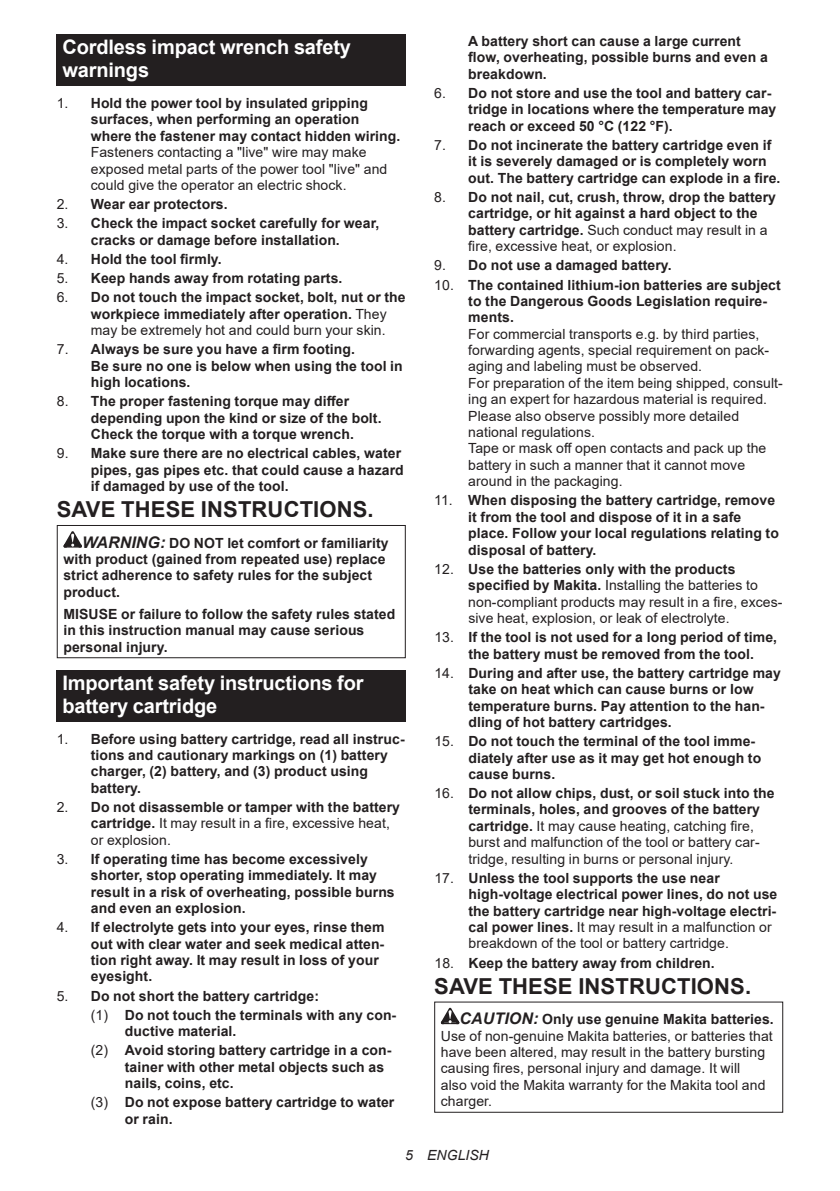
<style>
.page{position:relative;width:840px;height:1191px;background:#fff}
.page>*{position:absolute;margin:0;border:0;box-sizing:border-box;transform-origin:0 0}
.t1{font:700 22px "Arial";letter-spacing:.005em;color:#231f20}
.t2{font:700 20px/23.4px "Arial";letter-spacing:-.01em;color:#fff}
.t3{font:700 14px/16.4px "Arial";letter-spacing:.005em;color:#231f20}
.t4{font:14px/16.4px "Arial";letter-spacing:.005em;color:#231f20}
.t5{font:italic 14px "Arial";letter-spacing:.005em;color:#231f20}
.s1{font-weight:400}
.s2{font-style:italic;font-size:16px}
.s3{font-weight:700}
.s4{font-weight:700;font-style:italic;font-size:16px}
</style>
<div class="page">
<div style="left:57px;top:34px;width:348px;height:52px;background:#231f20"></div>
<svg style="left:63px;top:531px;width:19px;height:16px"></svg>
<div style="left:57px;top:525px;width:348px;height:133px;border:1px solid #231f20"></div>
<div style="left:57px;top:669px;width:348px;height:52px;background:#231f20"></div>
<svg style="left:440px;top:1007px;width:19px;height:17px"></svg>
<h2 class="t2" style="left:62px;top:36px;width:290px">Cordless impact wrench safety warnings</h2>
<p class="t3" style="left:91px;top:95px;width:311px;text-indent:-34px"><span class="s1">1.</span> Hold the power tool by insulated gripping surfaces, when performing an operation where the fastener may contact hidden wiring.</p>
<p class="t4" style="left:91px;top:144px;width:298px">Fasteners contacting a "live" wire may make exposed metal parts of the power tool "live" and could give the operator an electric shock.</p>
<p class="t3" style="left:57px;top:196px;width:172px"><span class="s1">2.</span> Wear ear protectors.</p>
<p class="t3" style="left:57px;top:215px;width:324px;text-align:center"><span class="s1">3.</span> Check the impact socket carefully for wear, cracks or damage before installation.</p>
<p class="t3" style="left:57px;top:251px;width:166px"><span class="s1">4.</span> Hold the tool firmly.</p>
<p class="t3" style="left:57px;top:270px;width:287px"><span class="s1">5.</span> Keep hands away from rotating parts.</p>
<p class="t3" style="left:91px;top:289px;width:316px;text-indent:-34px"><span class="s1">6.</span> Do not touch the impact socket, bolt, nut or the workpiece immediately after operation. <span class="s1">They may be extremely hot and could burn your skin.</span></p>
<p class="t3" style="left:91px;top:341px;width:313px;text-indent:-34px"><span class="s1">7.</span> Always be sure you have a firm footing.<br>Be sure no one is below when using the tool in high locations.</p>
<p class="t3" style="left:91px;top:393px;width:292px;text-indent:-34px"><span class="s1">8.</span> The proper fastening torque may differ depending upon the kind or size of the bolt.<br>Check the torque with a torque wrench.</p>
<p class="t3" style="left:91px;top:445px;width:314px;text-indent:-34px"><span class="s1">9.</span> Make sure there are no electrical cables, water pipes, gas pipes etc. that could cause a hazard if damaged by use of the tool.</p>
<h1 class="t1" style="left:57px;top:494px;width:318px">SAVE THESE INSTRUCTIONS.</h1>
<p class="t3" style="left:63px;top:534px;width:326px;text-indent:19px"><span class="s2">WARNING:</span> DO NOT let comfort or familiarity with product (gained from repeated use) replace strict adherence to safety rules for the subject product.</p>
<p class="t3" style="left:63px;top:606px;width:333px">MISUSE or failure to follow the safety rules stated in this instruction manual may cause serious personal injury.</p>
<h2 class="t2" style="left:62px;top:671px;width:302px">Important safety instructions for battery cartridge</h2>
<p class="t3" style="left:91px;top:730px;width:315px;text-indent:-34px"><span class="s1">1.</span> Before using battery cartridge, read all instruc&shy;tions and cautionary markings on (1) battery charger, (2) battery, and (3) product using battery.</p>
<p class="t3" style="left:91px;top:799px;width:310px;text-indent:-34px"><span class="s1">2.</span> Do not disassemble or tamper with the battery cartridge. <span class="s1">It may result in a fire, excessive heat, or explosion.</span></p>
<p class="t3" style="left:91px;top:851px;width:305px;text-indent:-34px"><span class="s1">3.</span> If operating time has become excessively shorter, stop operating immediately. It may result in a risk of overheating, possible burns and even an explosion.</p>
<p class="t3" style="left:91px;top:919px;width:295px;text-indent:-34px"><span class="s1">4.</span> If electrolyte gets into your eyes, rinse them out with clear water and seek medical atten&shy;tion right away. It may result in loss of your eyesight.</p>
<p class="t3" style="left:91px;top:986px;width:307px;line-height:19.2px;text-indent:-34px"><span class="s1">5.</span> Do not short the battery cartridge:<br><span class="s1">(1)</span> Do not touch the terminals with any con-</p>
<p class="t3" style="left:91px;top:1022px;width:302px;line-height:19.2px;text-indent:34px">ductive material.<br><span class="s1">(2)</span> Avoid storing battery cartridge in a con-</p>
<p class="t3" style="left:125px;top:1059px;width:261px">tainer with other metal objects such as nails, coins, etc.</p>
<p class="t3" style="left:125px;top:1094px;width:271px;text-indent:-34px"><span class="s1">(3)</span> Do not expose battery cartridge to water or rain.</p>
<p class="t3" style="left:468px;top:33px;width:301px">A battery short can cause a large current flow, overheating, possible burns and even a breakdown.</p>
<p class="t3" style="left:468px;top:85px;width:309px;text-indent:-34px"><span class="s1">6.</span> Do not store and use the tool and battery car&shy;tridge in locations where the temperature may reach or exceed 50 °C (122 °F).</p>
<p class="t3" style="left:468px;top:137px;width:313px;text-indent:-34px"><span class="s1">7.</span> Do not incinerate the battery cartridge even if it is severely damaged or is completely worn out. The battery cartridge can explode in a fire.</p>
<p class="t3" style="left:468px;top:189px;width:309px;text-indent:-34px"><span class="s1">8.</span> Do not nail, cut, crush, throw, drop the battery cartridge, or hit against a hard object to the battery cartridge. <span class="s1">Such conduct may result in a fire, excessive heat, or explosion.</span></p>
<p class="t3" style="left:434px;top:257px;width:239px"><span class="s1">9.</span> Do not use a damaged battery.</p>
<p class="t3" style="left:468px;top:276px;width:314px;text-indent:-34px"><span class="s1">10.</span> The contained lithium-ion batteries are subject to the Dangerous Goods Legislation require&shy;ments.</p>
<p class="t4" style="left:468px;top:325px;width:316px">For commercial transports e.g. by third parties, forwarding agents, special requirement on pack&shy;aging and labeling must be observed.<br>For preparation of the item being shipped, consult&shy;ing an expert for hazardous material is required.<br>Please also observe possibly more detailed national regulations.<br>Tape or mask off open contacts and pack up the battery in such a manner that it cannot move around in the packaging.</p>
<p class="t3" style="left:468px;top:492px;width:312px;text-indent:-34px"><span class="s1">11.</span> When disposing the battery cartridge, remove it from the tool and dispose of it in a safe place. Follow your local regulations relating to disposal of battery.</p>
<p class="t4" style="left:468px;top:560px;width:315px;text-indent:-34px">12. <span class="s3">Use the batteries only with the products specified by Makita.</span> Installing the batteries to non-compliant products may result in a fire, exces&shy;sive heat, explosion, or leak of electrolyte.</p>
<p class="t3" style="left:468px;top:629px;width:310px;text-indent:-34px"><span class="s1">13.</span> If the tool is not used for a long period of time, the battery must be removed from the tool.</p>
<p class="t3" style="left:468px;top:665px;width:314px;text-indent:-34px"><span class="s1">14.</span> During and after use, the battery cartridge may take on heat which can cause burns or low temperature burns. Pay attention to the han&shy;dling of hot battery cartridges.</p>
<p class="t3" style="left:468px;top:733px;width:294px;text-indent:-34px"><span class="s1">15.</span> Do not touch the terminal of the tool imme&shy;diately after use as it may get hot enough to cause burns.</p>
<p class="t4" style="left:468px;top:785px;width:307px;text-indent:-34px">16. <span class="s3">Do not allow chips, dust, or soil stuck into the terminals, holes, and grooves of the battery cartridge.</span> It may cause heating, catching fire, burst and malfunction of the tool or battery car&shy;tridge, resulting in burns or personal injury.</p>
<p class="t3" style="left:468px;top:870px;width:310px;text-indent:-34px"><span class="s1">17.</span> Unless the tool supports the use near high-voltage electrical power lines, do not use the battery cartridge near high-voltage electri&shy;cal power lines. <span class="s1">It may result in a malfunction or breakdown of the tool or battery cartridge.</span></p>
<p class="t3" style="left:434px;top:954px;width:281px"><span class="s1">18.</span> Keep the battery away from children.</p>
<h1 class="t1" style="left:434px;top:970px;width:318px">SAVE THESE INSTRUCTIONS.</h1>
<p class="t4" style="left:440px;top:1011px;width:334px;text-indent:19px"><span class="s4">CAUTION:</span> <span class="s3">Only use genuine Makita batteries.<br></span>Use of non-genuine Makita batteries, or batteries that have been altered, may result in the battery bursting causing fires, personal injury and damage. It will<br>also void the Makita warranty for the Makita tool and charger.</p>
<p class="t5" style="left:405px;top:1146px;width:85px">5 ENGLISH</p>
</div>
